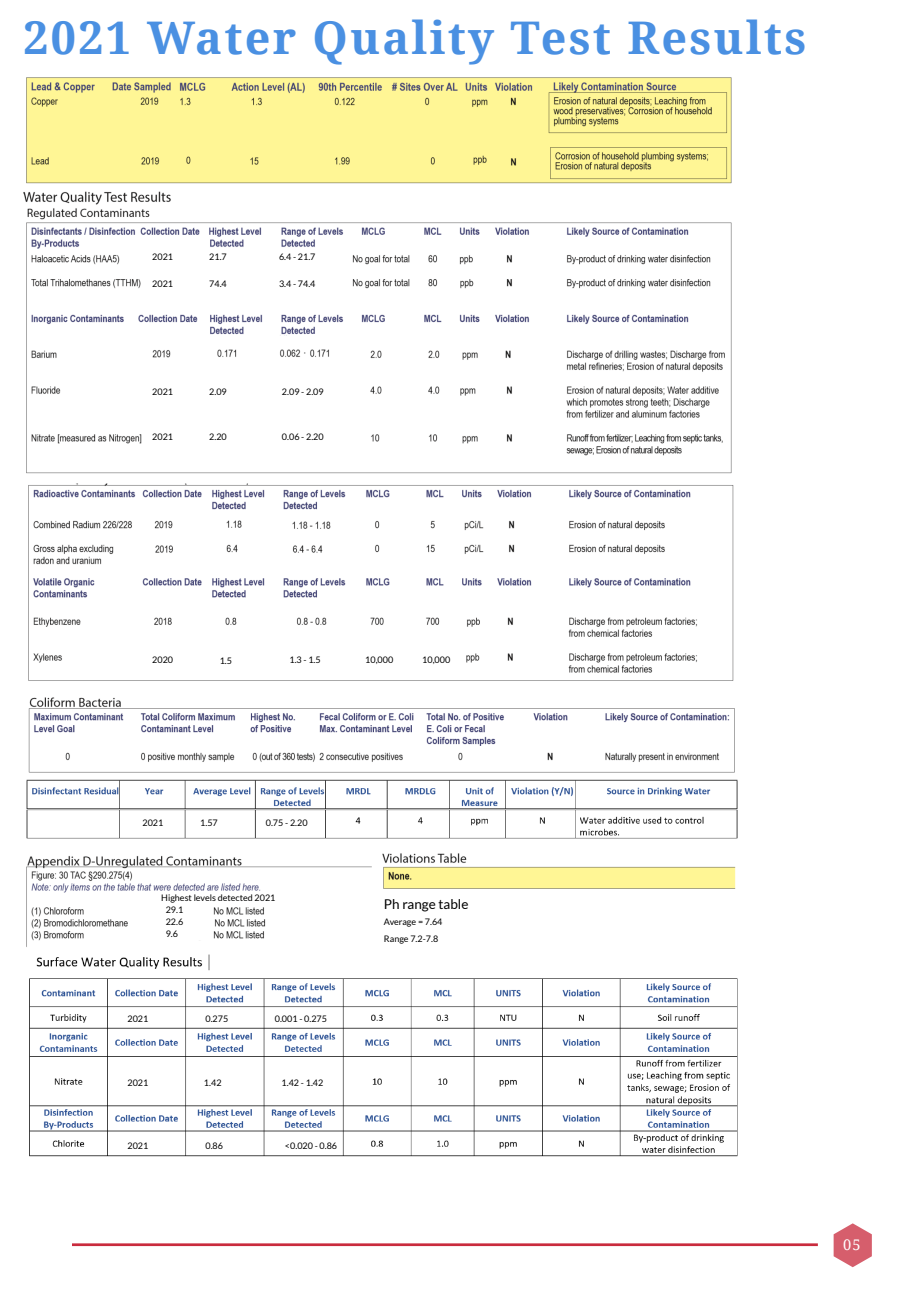
<style>
.page{position:relative;width:900px;height:1292px;background:#fff}
.page>*{position:absolute;margin:0;border:0;box-sizing:border-box;transform-origin:0 0}
.t1{font:700 45px "Noto Serif";letter-spacing:.05em;color:#4a90e2}
.t2{font:14.62px "Noto Serif";color:#fff}
.t3{font:13.5px "Lato";color:#000}
.t4{font:9px "Lato";color:#000}
</style>
<div class="page">
<svg style="left:834px;top:1223px;width:38px;height:44px"></svg>
<hr style="left:72px;top:1243px;width:746px;height:3px;background:#c92b3d">
<img style="left:23px;top:77px;width:709px;height:397px">
<img style="left:26px;top:483px;width:712px;height:674px">
<p class="t1" style="left:24px;top:6px;width:784px">2021 Water Quality Test Results</p>
<p class="t4" style="left:152px;top:251px;width:22px">2021</p>
<p class="t4" style="left:152px;top:278px;width:22px">2021</p>
<p class="t4" style="left:209px;top:251px;width:19px">21.7</p>
<p class="t4" style="left:209px;top:278px;width:19px">74.4</p>
<p class="t4" style="left:152px;top:386px;width:22px">2021</p>
<p class="t4" style="left:152px;top:431px;width:22px">2021</p>
<p class="t4" style="left:209px;top:386px;width:19px">2.09</p>
<p class="t4" style="left:209px;top:431px;width:19px">2.20</p>
<p class="t4" style="left:279px;top:251px;width:38px">6.4 - 21.7</p>
<p class="t4" style="left:279px;top:278px;width:38px">3.4 - 74.4</p>
<p class="t4" style="left:282px;top:386px;width:43px">2.09 - 2.09</p>
<p class="t4" style="left:282px;top:431px;width:43px">0.06 - 2.20</p>
<p class="t4" style="left:152px;top:654px;width:22px">2020</p>
<p class="t4" style="left:220px;top:655px;width:14px">1.5</p>
<p class="t4" style="left:289px;top:654px;width:33px">1.3 - 1.5</p>
<p class="t4" style="left:365px;top:654px;width:30px">10,000</p>
<p class="t4" style="left:422px;top:654px;width:30px">10,000</p>
<p class="t4" style="left:142px;top:817px;width:22px">2021</p>
<p class="t4" style="left:200px;top:817px;width:19px">1.57</p>
<p class="t4" style="left:266px;top:817px;width:43px">0.75 - 2.20</p>
<p class="t4" style="left:161px;top:892px;width:116px">Highest levels detected 2021</p>
<p class="t4" style="left:166px;top:903px;width:19px">29.1</p>
<p class="t4" style="left:166px;top:916px;width:19px">22.6</p>
<p class="t4" style="left:166px;top:928px;width:14px">9.6</p>
<p class="t4" style="left:127px;top:1013px;width:22px">2021</p>
<p class="t4" style="left:127px;top:1077px;width:22px">2021</p>
<p class="t4" style="left:205px;top:1013px;width:24px">0.275</p>
<p class="t4" style="left:275px;top:1013px;width:54px">0.001 - 0.275</p>
<p class="t4" style="left:204px;top:1077px;width:19px">1.42</p>
<p class="t4" style="left:282px;top:1077px;width:43px">1.42 - 1.42</p>
<p class="t4" style="left:127px;top:1140px;width:22px">2021</p>
<p class="t4" style="left:205px;top:1140px;width:19px">0.86</p>
<p class="t4" style="left:285px;top:1140px;width:54px">&lt;0.020 - 0.86</p>
<p class="t3" style="left:384px;top:896px;width:86px">Ph range table</p>
<p class="t4" style="left:384px;top:916px;width:60px">Average = 7.64</p>
<p class="t4" style="left:384px;top:933px;width:56px">Range 7.2-7.8</p>
<p class="t2" style="left:843px;top:1234px;width:19px">05</p>
</div>
